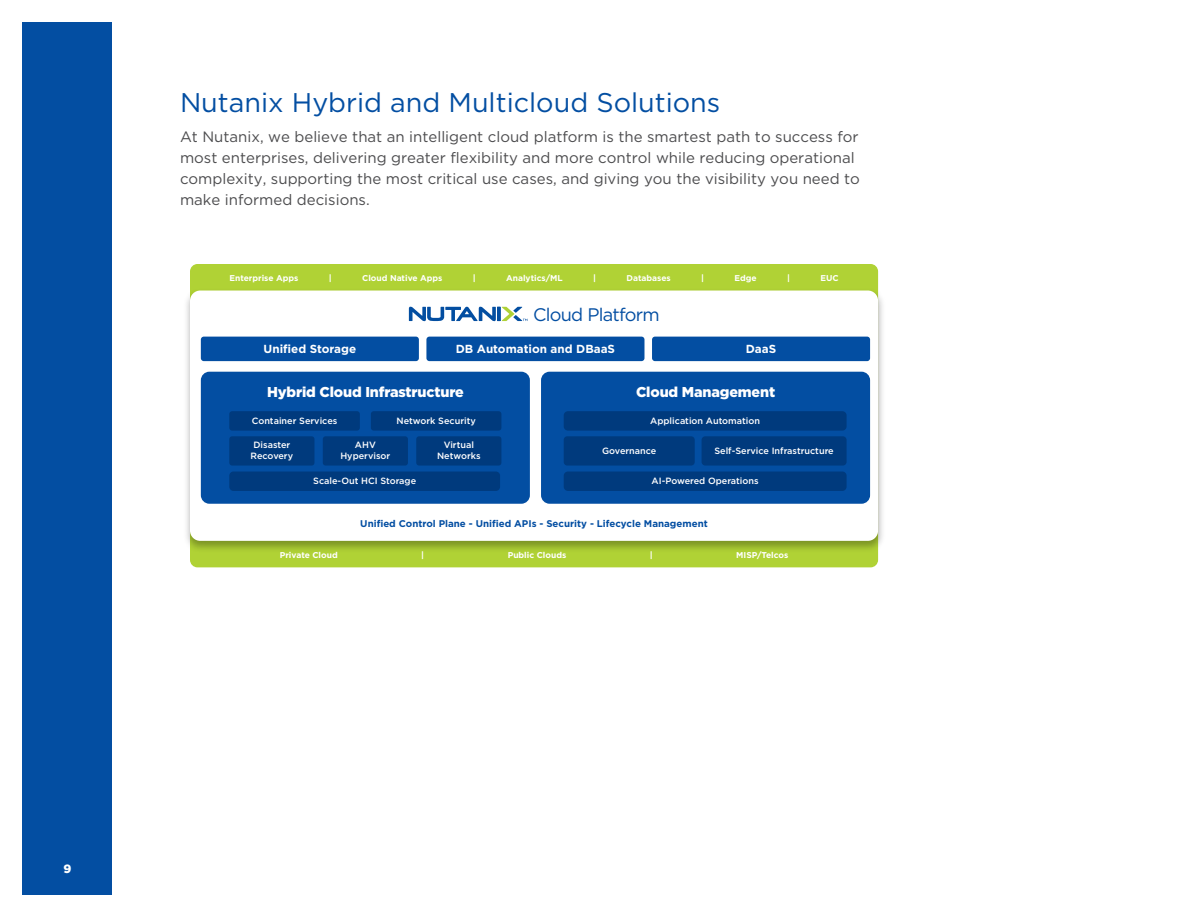
<style>
.page{position:relative;width:1188px;height:918px;background:#fff}
.page>*{position:absolute;margin:0;border:0;box-sizing:border-box;transform-origin:0 0}
.t1{font:27px "Gotham";color:#034ea2}
.t2{font:18.15px "Gotham";letter-spacing:-.04em;color:#034ea2}
.t3{font:15px/21px "Gotham";color:#4c4c4e}
.t4{font:900 14.25px "Gotham";letter-spacing:-.01em;color:#fff}
.t5{font:900 12px "Gotham";color:#fff}
.t6{font:700 11.7px "Gotham";color:#fff}
.t7{font:700 9.75px "Gotham";color:#034ea2}
.t8{font:500 9.15px/10.9px "Gotham";color:#fff;text-align:center}
.t9{font:700 8.4px "Gotham";color:#fff}
</style>
<div class="page">
<div style="left:22px;top:22px;width:90px;height:874px;background:#034ea2"></div>
<div style="left:190px;top:264px;width:688px;height:303px;background:#b0d235;border-radius:7px"></div>
<img style="left:186px;top:285px;width:697px;height:270px">
<div style="left:190px;top:291px;width:688px;height:250px;background:#fff;border-radius:10px"></div>
<div style="left:201px;top:337px;width:218px;height:24px;background:#034ea2;border-radius:3px"></div>
<div style="left:201px;top:372px;width:329px;height:132px;background:#034ea2;border-radius:9px"></div>
<div style="left:541px;top:372px;width:329px;height:132px;background:#034ea2;border-radius:9px"></div>
<div style="left:229px;top:411px;width:131px;height:20px;background:#003a7d;border-radius:3px"></div>
<div style="left:564px;top:411px;width:283px;height:20px;background:#003a7d;border-radius:4px"></div>
<div style="left:229px;top:472px;width:271px;height:19px;background:#003a7d;border-radius:4px"></div>
<div style="left:564px;top:472px;width:283px;height:19px;background:#003a7d;border-radius:4px"></div>
<div style="left:229px;top:436px;width:85px;height:30px;background:#003a7d;border-radius:3px"></div>
<div style="left:323px;top:436px;width:85px;height:30px;background:#003a7d;border-radius:3px"></div>
<div style="left:416px;top:436px;width:85px;height:30px;background:#003a7d;border-radius:3px"></div>
<div style="left:564px;top:436px;width:131px;height:30px;background:#003a7d;border-radius:4px"></div>
<div style="left:702px;top:436px;width:145px;height:30px;background:#003a7d;border-radius:4px"></div>
<div style="left:371px;top:411px;width:130px;height:20px;background:#003a7d;border-radius:3px"></div>
<div style="left:426px;top:337px;width:218px;height:24px;background:#034ea2;border-radius:3px"></div>
<div style="left:652px;top:337px;width:218px;height:24px;background:#034ea2;border-radius:3px"></div>
<svg style="left:502px;top:307px;width:25px;height:14px"></svg>
<svg style="left:497px;top:307px;width:4px;height:14px"></svg>
<svg style="left:409px;top:307px;width:87px;height:14px"></svg>
<h1 class="t1" style="left:180px;top:85px;width:542px">Nutanix Hybrid and Multicloud Solutions</h1>
<p class="t3" style="left:180px;top:125px;width:681px">At Nutanix, we believe that an intelligent cloud platform is the smartest path to success for most enterprises, delivering greater flexibility and more control while reducing operational complexity, supporting the most critical use cases, and giving you the visibility you need to make informed decisions.</p>
<p class="t9" style="left:229px;top:273px;width:70px">Enterprise Apps</p>
<p class="t9" style="left:329px;top:273px;width:4px">|</p>
<p class="t9" style="left:362px;top:273px;width:82px">Cloud Native Apps</p>
<p class="t9" style="left:473px;top:273px;width:4px">|</p>
<p class="t9" style="left:506px;top:273px;width:58px">Analytics/ML</p>
<p class="t9" style="left:593px;top:273px;width:4px">|</p>
<p class="t9" style="left:626px;top:273px;width:46px">Databases</p>
<p class="t9" style="left:701px;top:273px;width:4px">|</p>
<p class="t9" style="left:735px;top:273px;width:24px">Edge</p>
<p class="t9" style="left:787px;top:273px;width:4px">|</p>
<p class="t9" style="left:820px;top:273px;width:20px">EUC</p>
<p class="t6" style="left:264px;top:341px;width:94px">Unified Storage</p>
<p class="t2" style="left:533px;top:303px;width:128px">Cloud Platform</p>
<p class="t6" style="left:456px;top:341px;width:161px">DB Automation and DBaaS</p>
<p class="t6" style="left:746px;top:341px;width:32px">DaaS</p>
<p class="t4" style="left:267px;top:382px;width:198px">Hybrid Cloud Infrastructure</p>
<p class="t4" style="left:636px;top:382px;width:141px">Cloud Management</p>
<p class="t8" style="left:396px;top:415px;width:81px">Network Security</p>
<p class="t8" style="left:650px;top:415px;width:111px">Application Automation</p>
<p class="t8" style="left:602px;top:445px;width:56px">Governance</p>
<p class="t8" style="left:652px;top:475px;width:109px">AI-Powered Operations</p>
<p class="t8" style="left:252px;top:415px;width:87px">Container Services</p>
<p class="t8" style="left:251px;top:439px;width:44px">Disaster<br>Recovery</p>
<p class="t8" style="left:340px;top:439px;width:51px">AHV<br>Hypervisor</p>
<p class="t8" style="left:313px;top:475px;width:104px">Scale-Out HCI Storage</p>
<p class="t8" style="left:437px;top:439px;width:45px">Virtual<br>Networks</p>
<p class="t8" style="left:714px;top:445px;width:121px">Self-Service Infrastructure</p>
<p class="t7" style="left:360px;top:517px;width:349px">Unified Control Plane - Unified APIs - Security - Lifecycle Management</p>
<p class="t9" style="left:280px;top:550px;width:59px">Private Cloud</p>
<p class="t9" style="left:421px;top:550px;width:4px">|</p>
<p class="t9" style="left:508px;top:550px;width:60px">Public Clouds</p>
<p class="t9" style="left:650px;top:550px;width:4px">|</p>
<p class="t9" style="left:736px;top:550px;width:53px">MISP/Telcos</p>
<p class="t5" style="left:64px;top:860px;width:9px">9</p>
</div>
